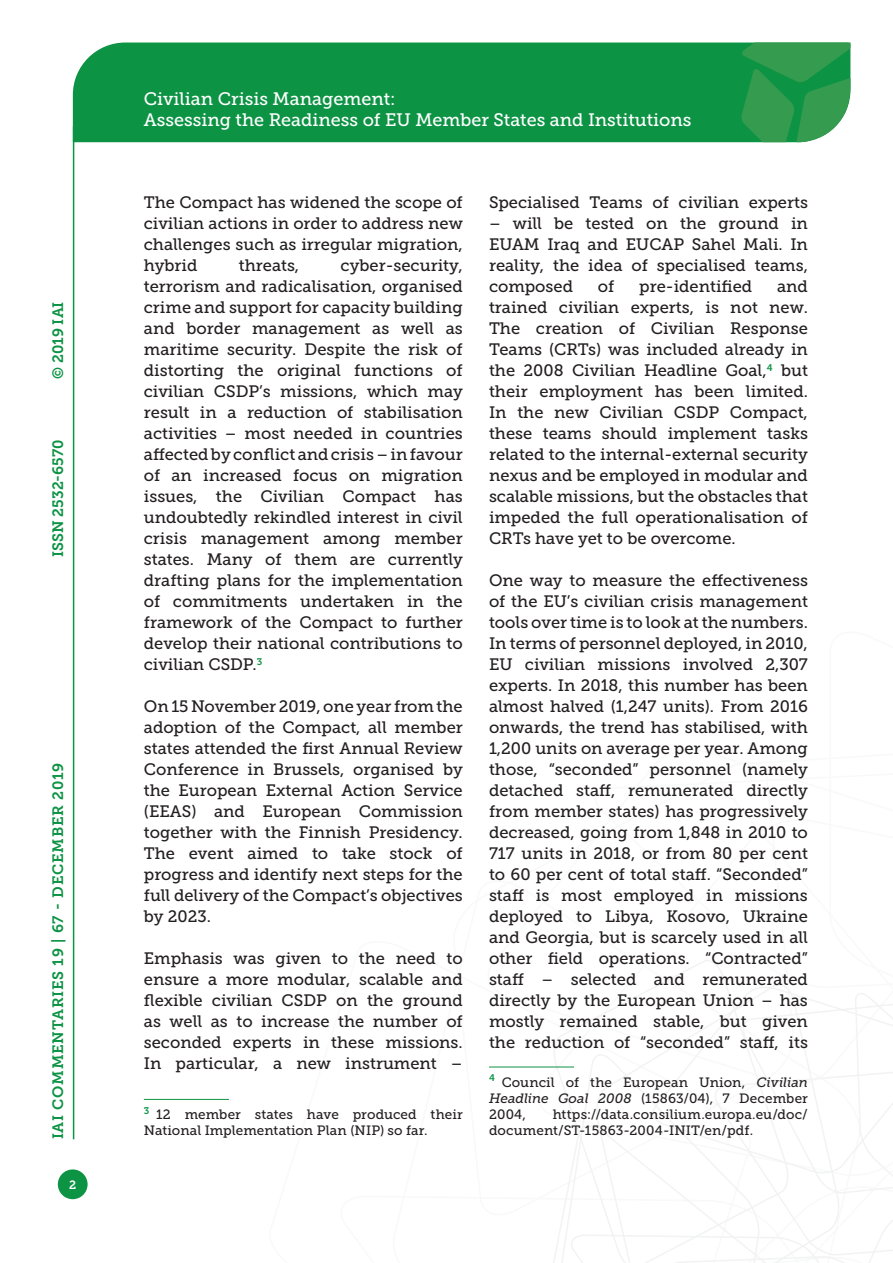
<style>
.page{position:relative;width:893px;height:1263px;background:#fff}
.page>*{position:absolute;margin:0;border:0;box-sizing:border-box;transform-origin:0 0}
.t1{font:18px/21.6px "Museo Slab 500";color:#fff}
.Testo{font:16.5px/21px "Museo Slab 500";color:#231f20;text-align:justify}
.t2{font:15px "Museo Slab 700";letter-spacing:.05em;color:#0d9344}
.t3{font:15px "Museo Slab 700";color:#0d9344}
.Nota{font:13.5px/16.2px "Museo Slab 500";letter-spacing:.01em;color:#231f20}
.t4{font:12px "Museo Slab 700";color:#fff}
.s1{font-style:italic}
</style>
<div class="page">
<svg style="left:531px;top:960px;width:362px;height:303px"></svg>
<div style="left:73px;top:43px;width:668px;height:99px;background:#0d9344"></div>
<svg style="left:741px;top:43px;width:109px;height:99px;background:#339d54"></svg>
<div style="left:58px;top:1169px;width:30px;height:30px;background:#0d9344;border-radius:50%"></div>
<hr style="left:73px;top:126px;width:1px;height:1013px;background:#0d9344">
<hr style="left:144px;top:1099px;width:85px;height:1px;background:#0d9344">
<hr style="left:489px;top:1067px;width:85px;height:1px;background:#0d9344">
<p class="t2" style="left:50px;top:379px;width:79px;rotate:-90deg">© 2019 IAI</p>
<p class="t3" style="left:50px;top:557px;width:119px;rotate:-90deg">ISSN 2532-6570</p>
<p class="t2" style="left:50px;top:1139px;width:378px;rotate:-90deg">IAI COMMENTARIES 19 | 67 - DECEMBER 2019</p>
<p class="t4" style="left:69px;top:1178px;width:9px">2</p>
<p class="t1" style="left:144px;top:88px;width:549px">Civilian Crisis Management:<br>Assessing the Readiness of EU Member States and Institutions</p>
<p class="Testo" style="left:144px;top:192px;width:320px">The Compact has widened the scope of civilian actions in order to address new challenges such as irregular migration, hybrid</p>
<p class="Testo" style="left:144px;top:255px;width:320px;text-indent:197px">cyber-security, terrorism and radicalisation, organised crime and support for capacity building and border management as well as maritime security. Despite the risk of distorting the original functions of civilian CSDP’s missions, which may result in a reduction of stabilisation activities – most needed in countries affected by conflict and crisis – in favour of an increased focus on migration issues, the Civilian Compact has undoubtedly rekindled interest in civil crisis management among member states. Many of them are currently drafting plans for the implementation of commitments undertaken in the framework of the Compact to further develop their national contributions to civilian CSDP.<sup>3</sup></p>
<p class="Testo" style="left:144px;top:696px;width:320px">On 15 November 2019, one year from the adoption of the Compact, all member states attended the first Annual Review Conference in Brussels, organised by the European External Action Service (EEAS) and European Commission together with the Finnish Presidency.<br>The event aimed to take stock of progress and identify next steps for the full delivery of the Compact’s objectives by 2023.</p>
<p class="Testo" style="left:144px;top:948px;width:320px">Emphasis was given to the need to ensure a more modular, scalable and flexible civilian CSDP on the ground as well as to increase the number of seconded experts in these missions.<br>In particular, a new instrument –</p>
<p class="Nota" style="left:144px;top:1106px;width:320px"><sup>3</sup> 12 member states have produced their<br>National Implementation Plan (NIP) so far.</p>
<p class="Testo" style="left:239px;top:255px;width:62px">threats,</p>
<p class="Testo" style="left:489px;top:192px;width:320px">Specialised Teams of civilian experts</p>
<p class="Testo" style="left:489px;top:213px;width:320px">– will be tested on the ground in EUAM Iraq and EUCAP Sahel Mali. In reality, the idea of specialised teams, composed</p>
<p class="Testo" style="left:598px;top:276px;width:18px">of</p>
<p class="Testo" style="left:639px;top:276px;width:114px">pre-identified</p>
<p class="Testo" style="left:489px;top:276px;width:320px;text-indent:288px">and trained civilian experts, is not new.<br>The creation of Civilian Response Teams (CRTs) was included already in the 2008 Civilian Headline Goal,<sup>4</sup> but their employment has been limited.<br>In the new Civilian CSDP Compact, these teams should implement tasks related to the internal-external security nexus and be employed in modular and scalable missions, but the obstacles that impeded the full operationalisation of CRTs have yet to be overcome.</p>
<p class="Testo" style="left:489px;top:570px;width:320px">One way to measure the effectiveness of the EU’s civilian crisis management tools over time is to look at the numbers.<br>In terms of personnel deployed, in 2010, EU civilian missions involved 2,307 experts. In 2018, this number has been almost halved (1,247 units). From 2016 onwards, the trend has stabilised, with 1,200 units on average per year. Among those, “seconded” personnel (namely detached staff, remunerated directly from member states) has progressively decreased, going from 1,848 in 2010 to 717 units in 2018, or from 80 per cent to 60 per cent of total staff. “Seconded” staff is most employed in missions deployed to Libya, Kosovo, Ukraine and Georgia, but is scarcely used in all other field operations. “Contracted” staff – selected and remunerated directly by the European Union – has mostly remained stable, but given the reduction of “seconded” staff, its</p>
<p class="Nota" style="left:489px;top:1074px;width:320px;text-align:justify"><sup>4</sup> Council of the European Union, <span class="s1">Civilian Headline Goal 2008</span> (15863/04), 7 December 2004,</p>
<p class="Nota" style="left:489px;top:1106px;width:320px;text-indent:64px">https://data.consilium.europa.eu/doc/ document/ST-15863-2004-INIT/en/pdf.</p>
</div>
